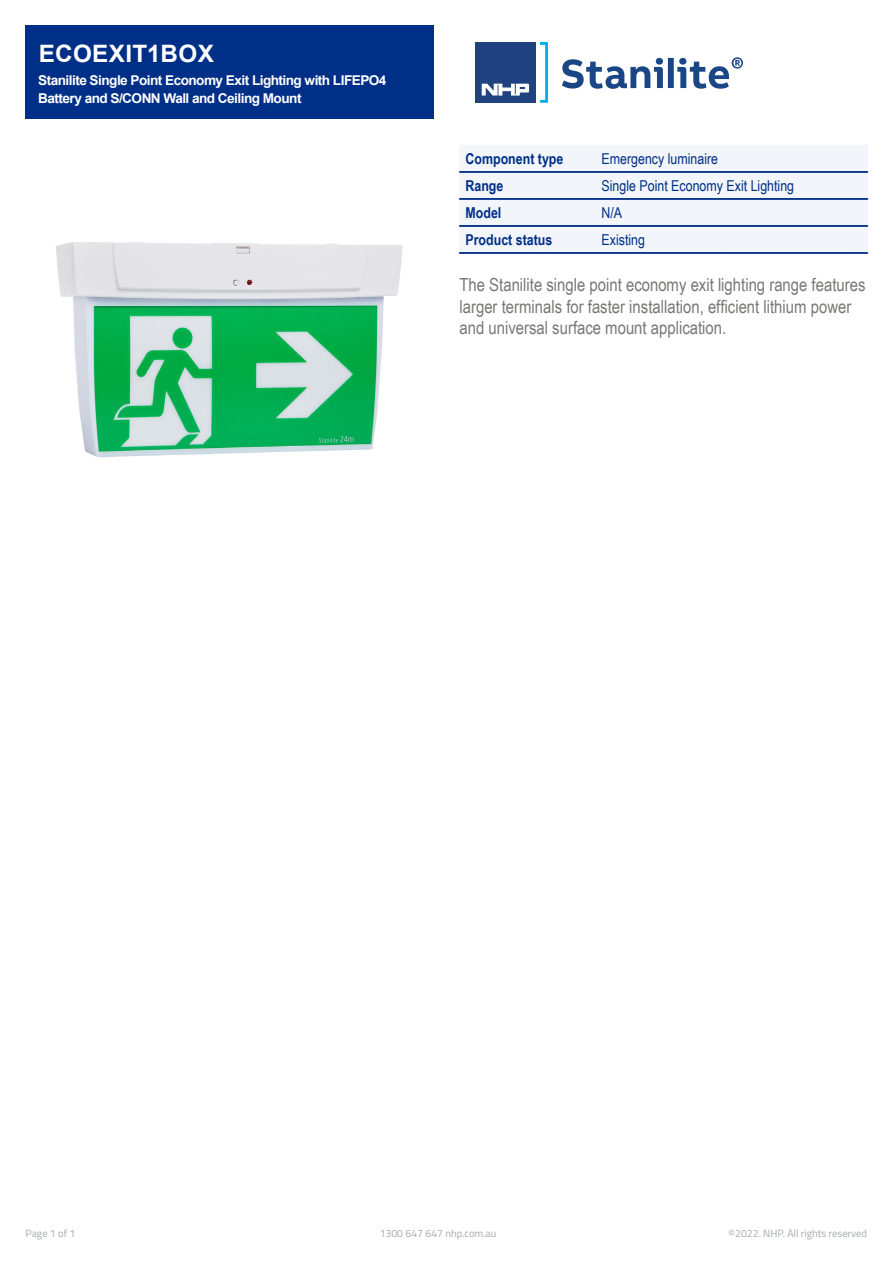
<style>
.page{position:relative;width:893px;height:1263px;background:#fff}
.page>*{position:absolute;margin:0;border:0;box-sizing:border-box;transform-origin:0 0}
.Item_Number{font:700 24px "Arial";letter-spacing:.015em;color:#fff}
.t1{font:18px/21.6px "Arial Narrow";color:#777876}
.t2{font:15px "Arial Narrow";color:#002f87}
.t3{font:700 15px "Arial Narrow";color:#002f87}
.Display_Name{font:700 13.5px/18px "Arial";letter-spacing:-.04em;color:#fff}
.t4{font:10.5px "Titillium";color:#a7a9ac}
</style>
<div class="page">
<div style="left:26px;top:26px;width:408px;height:93px;background:#002f87"></div>
<div style="left:475px;top:42px;width:61px;height:61px;background:#204280"></div>
<svg style="left:482px;top:84px;width:47px;height:12px"></svg>
<svg style="left:540px;top:42px;width:8px;height:61px"></svg>
<svg style="left:562px;top:57px;width:181px;height:32px"></svg>
<img style="left:56px;top:242px;width:347px;height:216px">
<svg style="left:459px;top:145px;width:409px;height:109px"></svg>
<p class="Item_Number" style="left:39px;top:37px;width:177px">ECOEXIT1BOX</p>
<p class="Display_Name" style="left:38px;top:71px;width:350px">Stanilite Single Point Economy Exit Lighting with LIFEPO4<br>Battery and S/CONN Wall and Ceiling Mount</p>
<p class="t3" style="left:465px;top:147px;width:99px">Component type</p>
<p class="t2" style="left:602px;top:147px;width:118px">Emergency luminaire</p>
<p class="t3" style="left:465px;top:174px;width:39px">Range</p>
<p class="t2" style="left:602px;top:174px;width:194px">Single Point Economy Exit Lighting</p>
<p class="t3" style="left:465px;top:201px;width:37px">Model</p>
<p class="t2" style="left:602px;top:201px;width:22px">N/A</p>
<p class="t3" style="left:465px;top:228px;width:88px">Product status</p>
<p class="t2" style="left:602px;top:228px;width:45px">Existing</p>
<p class="t1" style="left:459px;top:273px;width:408px">The Stanilite single point economy exit lighting range features larger terminals for faster installation, efficient lithium power and universal surface mount application.</p>
<p class="t4" style="left:26px;top:1226px;width:51px">Page 1 of 1</p>
<p class="t4" style="left:380px;top:1226px;width:118px">1300 647 647 nhp.com.au</p>
<p class="t4" style="left:728px;top:1226px;width:140px">©2022. NHP. All rights reserved</p>
</div>
